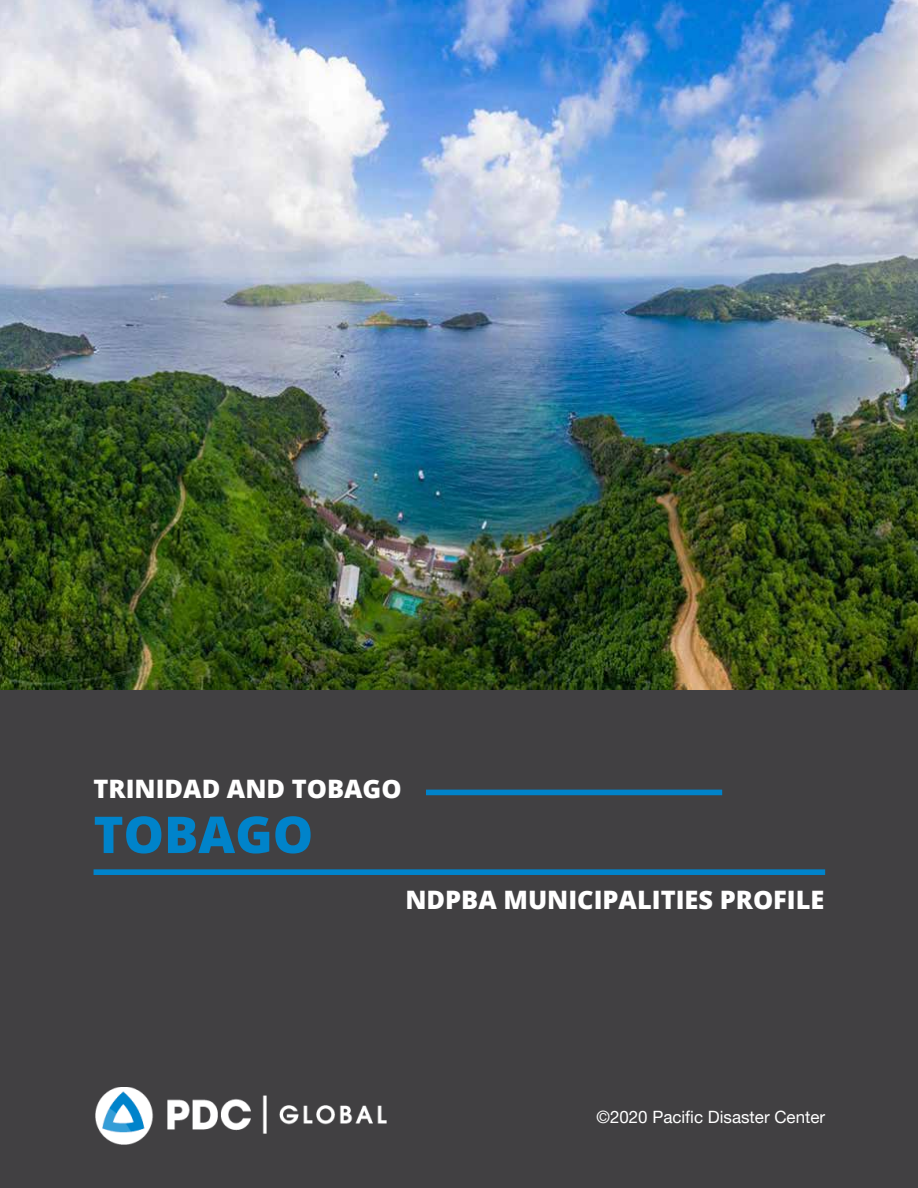
<style>
.page{position:relative;width:918px;height:1188px;background:#fff}
.page>*{position:absolute;margin:0;border:0;box-sizing:border-box;transform-origin:0 0}
.t1{font:800 50.85px "Open Sans";color:#0083ca}
.t2{font:800 25.35px "Open Sans";color:#fff}
.t3{font:16.95px "Helvetica Neue LT Pro";color:#fff}
</style>
<div class="page">
<div style="left:0;top:690px;width:918px;height:498px;background:#414042"></div>
<div style="left:426px;top:790px;width:296px;height:5px;background:#0083ca"></div>
<div style="left:94px;top:869px;width:731px;height:6px;background:#0083ca"></div>
<img style="left:0;top:0;width:918px;height:690px">
<img style="left:96px;top:1087px;width:290px;height:57px">
<p class="t2" style="left:94px;top:778px;width:310px">TRINIDAD AND TOBAGO</p>
<h1 class="t1" style="left:94px;top:814px;width:221px">TOBAGO</h1>
<p class="t2" style="left:405px;top:890px;width:421px">NDPBA MUNICIPALITIES PROFILE</p>
<p class="t3" style="left:596px;top:1107px;width:230px">©2020 Pacific Disaster Center</p>
</div>
